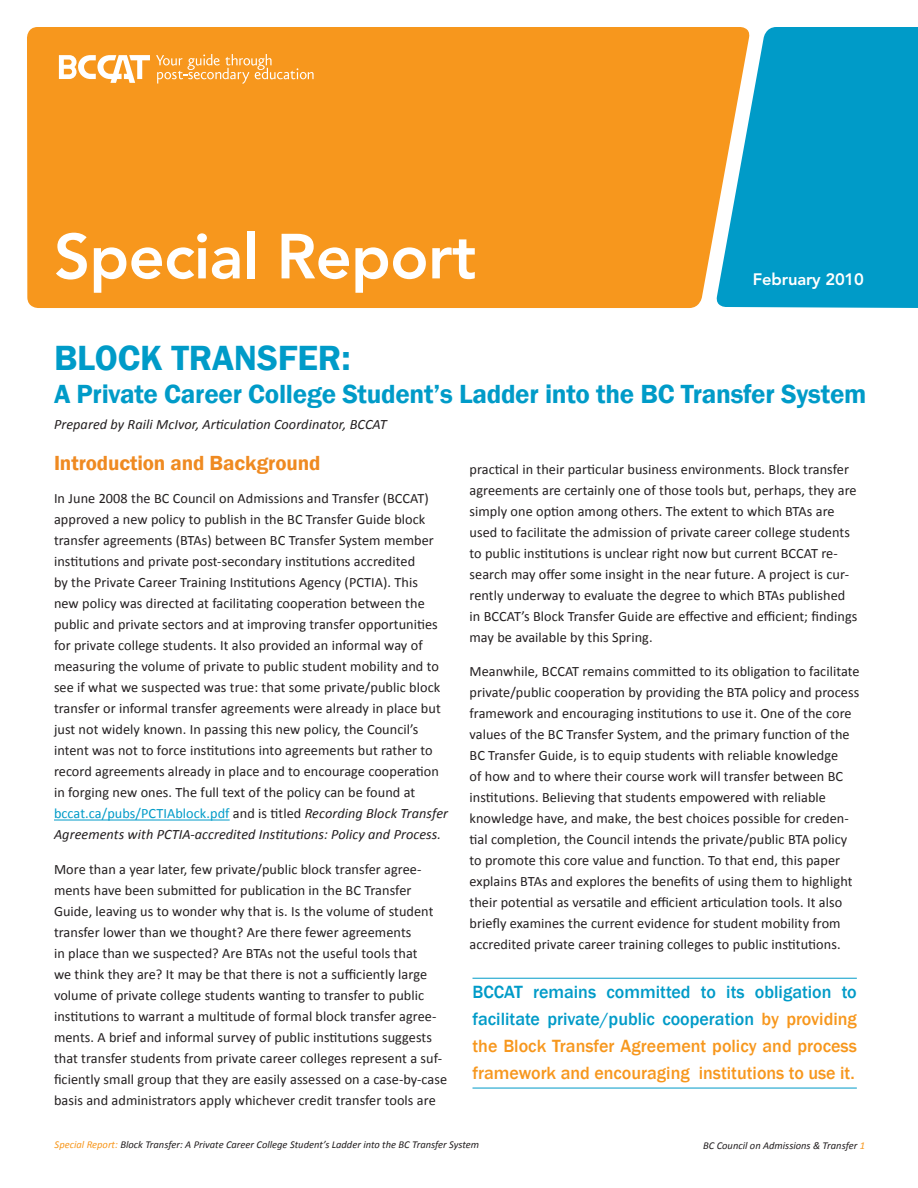
<style>
.page{position:relative;width:918px;height:1188px;background:#fff}
.page>*{position:absolute;margin:0;border:0;box-sizing:border-box;transform-origin:0 0}
.Research_Results{font:800 63px "Avenir";letter-spacing:-.01em;color:#fff}
._2__Main_Heading{font:600 36px "Franklin Gothic";letter-spacing:-.005em;color:#009bc8}
._2__Main_Heading-2{font:600 27px "Franklin Gothic";letter-spacing:-.01em;color:#009bc8}
._3__Sub_Heading{font:600 21px "Franklin Gothic";letter-spacing:-.005em;color:#ef8a21}
.Call_Out{font:500 18.15px/27px "Franklin Gothic";color:#f7971d;text-align:justify}
.Date{font:800 16.5px "Avenir";letter-spacing:-.01em;color:#fff}
.t1{font:14.25px/21px "Calibri";letter-spacing:.005em;color:#231f20}
.t2{font:italic 14.25px "Calibri";letter-spacing:.005em;color:#231f20}
.BCCAT_Footer{font:italic 10.5px "Calibri";color:#231f20}
.s1{color:#009bc8}
.s2{font-style:italic}
.s3{color:#f7971d}
</style>
<div class="page">
<div style="left:27px;top:27px;width:688px;height:281px;background:#f7971d"></div>
<svg style="left:715px;top:27px;width:203px;height:281px;background:#23a1bf"></svg>
<svg style="left:156px;top:54px;width:158px;height:30px;background:#f8a741"></svg>
<svg style="left:59px;top:55px;width:91px;height:28px"></svg>
<hr style="left:54px;top:820px;width:176px;height:1px;background:#009bc8">
<hr style="left:472px;top:978px;width:385px;height:1px;background:#009bc8">
<hr style="left:472px;top:1088px;width:385px;height:1px;background:#009bc8">
<p class="Research_Results" style="left:54px;top:219px;width:424px">Special Report</p>
<p class="Date" style="left:753px;top:270px;width:113px">February 2010</p>
<p class="_2__Main_Heading" style="left:54px;top:336px;width:298px">BLOCK TRANSFER:</p>
<p class="_2__Main_Heading-2" style="left:54px;top:377px;width:814px">A Private Career College Student’s Ladder into the BC Transfer System</p>
<p class="t2" style="left:54px;top:416px;width:334px">Prepared by Raili McIvor, Articulation Coordinator, BCCAT</p>
<p class="_3__Sub_Heading" style="left:54px;top:450px;width:268px">Introduction and Background</p>
<p class="t1" style="left:54px;top:487px;width:396px">In June 2008 the BC Council on Admissions and Transfer (BCCAT) approved a new policy to publish in the BC Transfer Guide block transfer agreements (BTAs) between BC Transfer System member institutions and private post-secondary institutions accredited<br>by the Private Career Training Institutions Agency (PCTIA). This<br>new policy was directed at facilitating cooperation between the public and private sectors and at improving transfer opportunities for private college students. It also provided an informal way of measuring the volume of private to public student mobility and to see if what we suspected was true: that some private/public block transfer or informal transfer agreements were already in place but just not widely known. In passing this new policy, the Council’s intent was not to force institutions into agreements but rather to record agreements already in place and to encourage cooperation in forging new ones. The full text of the policy can be found at <span class="s1">bccat.ca/pubs/PCTIAblock.pdf</span> and is titled <span class="s2">Recording Block Transfer Agreements with PCTIA-accredited Institutions: Policy and Process.</span></p>
<p class="t1" style="left:54px;top:858px;width:395px">More than a year later, few private/public block transfer agree&shy;ments have been submitted for publication in the BC Transfer Guide, leaving us to wonder why that is. Is the volume of student transfer lower than we thought? Are there fewer agreements<br>in place than we suspected? Are BTAs not the useful tools that<br>we think they are? It may be that there is not a sufficiently large volume of private college students wanting to transfer to public institutions to warrant a multitude of formal block transfer agree&shy;ments. A brief and informal survey of public institutions suggests that transfer students from private career colleges represent a suf&shy;ficiently small group that they are easily assessed on a case-by-case basis and administrators apply whichever credit transfer tools are</p>
<p class="t1" style="left:470px;top:458px;width:389px">practical in their particular business environments. Block transfer agreements are certainly one of those tools but, perhaps, they are simply one option among others. The extent to which BTAs are used to facilitate the admission of private career college students to public institutions is unclear right now but current BCCAT re&shy;search may offer some insight in the near future. A project is cur&shy;rently underway to evaluate the degree to which BTAs published in BCCAT’s Block Transfer Guide are effective and efficient; findings may be available by this Spring.</p>
<p class="t1" style="left:470px;top:661px;width:392px">Meanwhile, BCCAT remains committed to its obligation to facilitate private/public cooperation by providing the BTA policy and process framework and encouraging institutions to use it. One of the core values of the BC Transfer System, and the primary function of the BC Transfer Guide, is to equip students with reliable knowledge<br>of how and to where their course work will transfer between BC institutions. Believing that students empowered with reliable knowledge have, and make, the best choices possible for creden&shy;tial completion, the Council intends the private/public BTA policy to promote this core value and function. To that end, this paper explains BTAs and explores the benefits of using them to highlight their potential as versatile and efficient articulation tools. It also briefly examines the current evidence for student mobility from accredited private career training colleges to public institutions.</p>
<p class="Call_Out" style="left:472px;top:979px;width:386px"><span class="s1">BCCAT remains committed to its obligation to facilitate private/public cooperation</span> by providing the Block Transfer Agreement policy and process framework and encouraging institutions to use it.</p>
<p class="BCCAT_Footer" style="left:55px;top:1138px;width:426px"><span class="s3">Special Report:</span> Block Transfer: A Private Career College Student’s Ladder into the BC Transfer System</p>
<p class="BCCAT_Footer" style="left:703px;top:1139px;width:163px">BC Council on Admissions &amp; Transfer <span class="s3">1</span></p>
</div>
